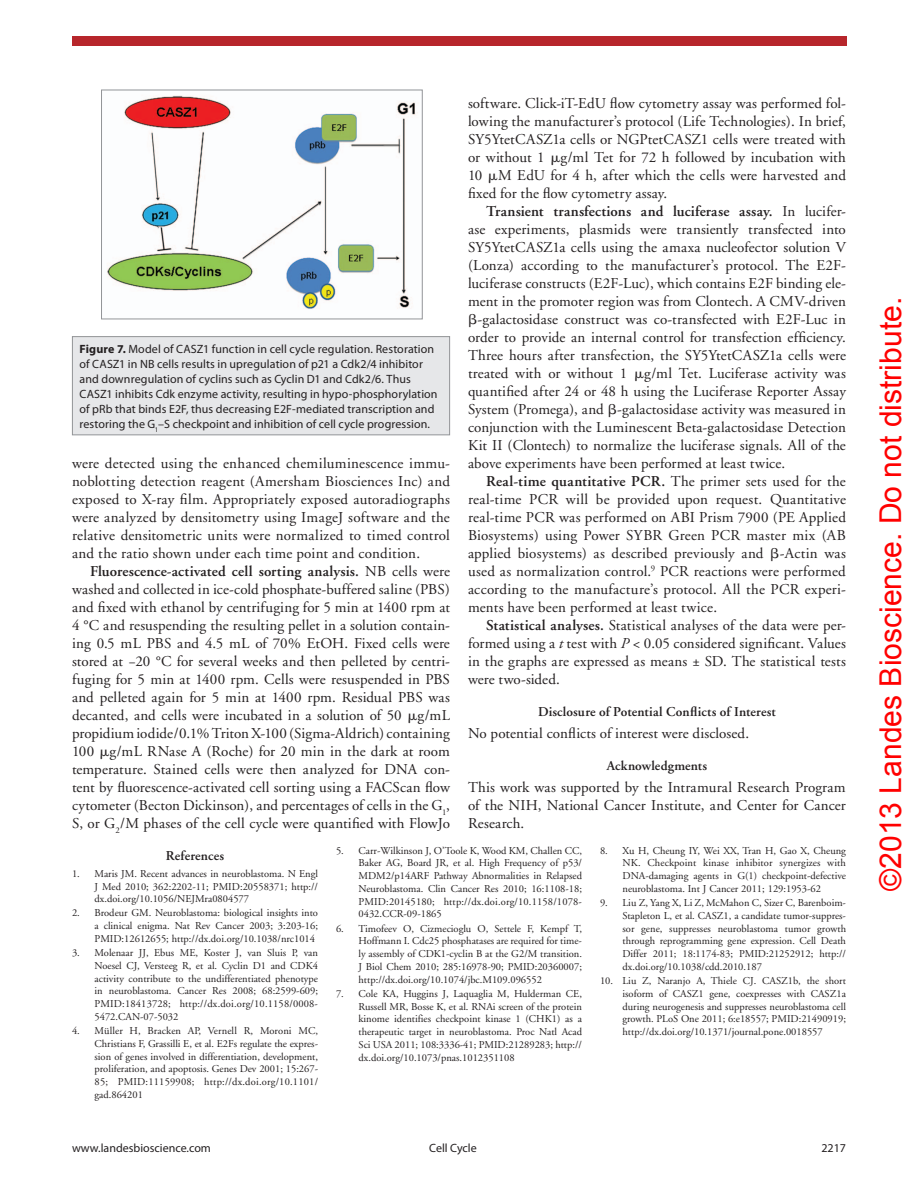
<style>
.page{position:relative;width:918px;height:1188px;background:#fff}
.page>*{position:absolute;margin:0;border:0;box-sizing:border-box;transform-origin:0 0}
.t1{font:30.15px "Arial";color:#f00}
.t2{font:15px/18px "Adobe Garamond";letter-spacing:.01em;color:#231f20;text-align:justify}
.t3{font:600 13.5px "Adobe Garamond";letter-spacing:.01em;color:#231f20}
.t4{font:12px/15px "Myriad Pro";letter-spacing:.005em;color:#231f20}
.t5{font:10.5px/12.8px "Adobe Garamond";color:#231f20;text-align:justify}
.s1{font-weight:700}
.s2{font-weight:600}
.s3{font-family:"Universal Std Greekw Math Pi"}
.s4{font-style:italic}
</style>
<div class="page">
<div style="left:72px;top:36px;width:774px;height:10px;background:#b7262b"></div>
<div style="left:72px;top:337px;width:378px;height:98px;background:#e6e7e9"></div>
<div style="left:72px;top:336px;width:378px;height:99px;border:1px solid #939598"></div>
<img style="left:107px;top:95px;width:311px;height:214px">
<div style="left:101px;top:90px;width:322px;height:229px;border:1px solid #939598"></div>
<p class="t4" style="left:80px;top:341px;width:360px"><span class="s1">Figure 7.</span> Model of CAS Z1 function in cell cycle regulation. Restoration of CAS Z1 in NB cells results in upregulation of p21 a Cdk2/4 inhibitor and downregulation of cyclins such as Cyclin D1 and Cdk2/6. Thus<br>CAS Z1 inhibits Cdk enzyme activity, resulting in hypo-phosphorylation of pRb that binds E2F, thus decreasing E2F-mediated transcription and restoring the G<sub>1</sub>–S checkpoint and inhibition of cell cycle progression.</p>
<p class="t2" style="left:72px;top:455px;width:379px">were detected using the enhanced chemiluminescence immu&shy;noblotting detection reagent (Amersham Biosciences Inc) and exposed to X-ray film. Appropriately exposed autoradiographs were analyzed by densitometry using ImageJ software and the relative densitometric units were normalized to timed control and the ratio shown under each time point and condition.</p>
<p class="t2" style="left:72px;top:563px;width:380px;text-indent:18px"><span class="s2">Fluorescence-activated cell sorting analysis.</span> NB cells were washed and collected in ice-cold phosphate-buffered saline (PBS) and fixed with ethanol by centrifuging for 5 min at 1400 rpm at 4 °C and resuspending the resulting pellet in a solution contain&shy;ing 0.5 mL PBS and 4.5 mL of 70% EtOH. Fixed cells were stored at −20 °C for several weeks and then pelleted by centri&shy;fuging for 5 min at 1400 rpm. Cells were resuspended in PBS and pelleted again for 5 min at 1400 rpm. Residual PBS was decanted, and cells were incubated in a solution of 50 <span class="s3">μ</span>g/mL propidium iodide/0.1% Triton X-100 (Sigma-Aldrich) containing 100 <span class="s3">μ</span>g/mL RNase A (Roche) for 20 min in the dark at room temperature. Stained cells were then analyzed for DNA con&shy;tent by fluorescence-activated cell sorting using a FACScan flow cytometer (Becton Dickinson), and percentages of cells in the G<sub>1</sub>, S, or G<sub>2</sub>/M phases of the cell cycle were quantified with FlowJo</p>
<p class="t2" style="left:468px;top:95px;width:379px">software. Click-iT-EdU flow cytometry assay was performed fol&shy;lowing the manufacturer’s protocol (Life Technologies). In brief, SY5YtetCASZ1a cells or NGPtetCASZ1 cells were treated with or without 1 <span class="s3">μ</span>g/ml Tet for 72 h followed by incubation with 10 <span class="s3">μ</span>M EdU for 4 h, after which the cells were harvested and fixed for the flow cytometry assay.</p>
<p class="t2" style="left:468px;top:203px;width:379px;text-indent:18px"><span class="s2">Transient transfections and luciferase assay.</span> In lucifer&shy;ase experiments, plasmids were transiently transfected into SY5YtetCASZ1a cells using the amaxa nucleofector solution V (Lonza) according to the manufacturer’s protocol. The E2F&shy;luciferase constructs (E2F-Luc), which contains E2F binding ele&shy;ment in the promoter region was from Clontech. A CMV-driven <span class="s3">β</span>-galactosidase construct was co-transfected with E2F-Luc in order to provide an internal control for transfection efficiency.<br>Three hours after transfection, the SY5YtetCASZ1a cells were treated with or without 1 <span class="s3">μ</span>g/ml Tet. Luciferase activity was quantified after 24 or 48 h using the Luciferase Reporter Assay System (Promega), and <span class="s3">β</span>-galactosidase activity was measured in conjunction with the Luminescent Beta-galactosidase Detection Kit II (Clontech) to normalize the luciferase signals. All of the above experiments have been performed at least twice.</p>
<p class="t2" style="left:468px;top:473px;width:379px;text-indent:18px"><span class="s2">Real-time quantitative PCR.</span> The primer sets used for the real-time PCR will be provided upon request. Quantitative real-time PCR was performed on ABI Prism 7900 (PE Applied Biosystems) using Power SYBR Green PCR master mix (AB applied biosystems) as described previously and <span class="s3">β</span>-Actin was used as normalization control.<sup>9</sup> PCR reactions were performed according to the manufacture’s protocol. All the PCR experi&shy;ments have been performed at least twice.</p>
<p class="t2" style="left:468px;top:617px;width:379px;text-indent:18px"><span class="s2">Statistical analyses.</span> Statistical analyses of the data were per&shy;formed using a <span class="s4">t</span> test with <span class="s4">P</span> &lt; 0.05 considered significant. Values in the graphs are expressed as means ± SD. The statistical tests were two-sided.</p>
<p class="t3" style="left:538px;top:704px;width:239px">Disclosure of Potential Conflicts of Interest</p>
<p class="t2" style="left:468px;top:725px;width:283px">No potential conflicts of interest were disclosed.</p>
<p class="t3" style="left:607px;top:758px;width:102px">Acknowledgments</p>
<p class="t2" style="left:468px;top:779px;width:379px">This work was supported by the Intramural Research Program of the NIH, National Cancer Institute, and Center for Cancer Research.</p>
<p class="t3" style="left:166px;top:848px;width:60px">References</p>
<p class="t5" style="left:95px;top:867px;width:225px;text-indent:-23px">1. Maris JM. Recent advances in neuroblastoma. N Engl J Med 2010; 362:2202-11; PMID:20558371; http:// dx.doi.org/10.1056/NEJMra0804577</p>
<p class="t5" style="left:95px;top:907px;width:225px;text-indent:-23px">2. Brodeur GM. Neuroblastoma: biological insights into a clinical enigma. Nat Rev Cancer 2003; 3:203-16; PMID:12612655; http://dx.doi.org/10.1038/nrc1014</p>
<p class="t5" style="left:95px;top:947px;width:225px;text-indent:-23px">3. Molenaar JJ, Ebus ME, Koster J, van Sluis P, van Noesel CJ, Versteeg R, et al. Cyclin D1 and CDK4 activity contribute to the undifferentiated phenotype in neuroblastoma. Cancer Res 2008; 68:2599-609; PMID:18413728; http://dx.doi.org/10.1158/0008- 5472.CAN-07-5032</p>
<p class="t5" style="left:95px;top:1025px;width:225px;text-indent:-23px">4. Müller H, Bracken AP, Vernell R, Moroni MC, Christians F, Grassilli E, et al. E2Fs regulate the expres&shy;sion of genes involved in differentiation, development, proliferation, and apoptosis. Genes Dev 2001; 15:267- 85; PMID:11159908; http://dx.doi.org/10.1101/ gad.864201</p>
<p class="t5" style="left:359px;top:844px;width:225px;text-indent:-23px">5. Carr-Wilkinson J, O’Toole K, Wood KM, Challen CC, Baker AG, Board JR, et al. High Frequency of p53/ MDM2/p14ARF Pathway Abnormalities in Relapsed Neuroblastoma. Clin Cancer Res 2010; 16:1108-18; PMID:20145180; http://dx.doi.org/10.1158/1078- 0432.CCR-09-1865</p>
<p class="t5" style="left:359px;top:922px;width:225px;text-indent:-23px">6. Timofeev O, Cizmecioglu O, Settele F, Kempf T, Hoffmann I. Cdc25 phosphatases are required for time&shy;ly assembly of CDK1-cyclin B at the G2/M transition.<br>J Biol Chem 2010; 285:16978-90; PMID:20360007; http://dx.doi.org/10.1074/jbc.M109.096552</p>
<p class="t5" style="left:359px;top:987px;width:225px;text-indent:-23px">7. Cole KA, Huggins J, Laquaglia M, Hulderman CE, Russell MR, Bosse K, et al. RNAi screen of the protein kinome identifies checkpoint kinase 1 (CHK1) as a therapeutic target in neuroblastoma. Proc Natl Acad Sci USA 2011; 108:3336-41; PMID:21289283; http:// dx.doi.org/10.1073/pnas.1012351108</p>
<p class="t5" style="left:623px;top:844px;width:225px;text-indent:-23px">8. Xu H, Cheung IY, Wei XX, Tran H, Gao X, Cheung NK. Checkpoint kinase inhibitor synergizes with DNA-damaging agents in G(1) checkpoint-defective neuroblastoma. Int J Cancer 2011; 129:1953-62</p>
<p class="t5" style="left:623px;top:897px;width:225px;text-indent:-23px">9. Liu Z, Yang X, Li Z, McMahon C, Sizer C, Barenboim-Stapleton L, et al. CASZ1, a candidate tumor-suppres&shy;sor gene, suppresses neuroblastoma tumor growth through reprogramming gene expression. Cell Death Differ 2011; 18:1174-83; PMID:21252912; http:// dx.doi.org/10.1038/cdd.2010.187</p>
<p class="t5" style="left:623px;top:975px;width:225px;text-indent:-23px">10. Liu Z, Naranjo A, Thiele CJ. CASZ1b, the short isoform of CASZ1 gene, coexpresses with CASZ1a during neurogenesis and suppresses neuroblastoma cell growth. PLoS One 2011; 6:e18557; PMID:21490919; http://dx.doi.org/10.1371/journal.pone.0018557</p>
<p class="t4" style="left:72px;top:1140px;width:140px">www.landesbioscience.com</p>
<p class="t4" style="left:429px;top:1140px;width:49px">Cell Cycle</p>
<p class="t4" style="left:821px;top:1140px;width:26px">2217</p>
<h1 class="t1" style="left:871px;top:891px;width:595px;rotate:-90deg">©2013 Landes Bioscience. Do not distribute.</h1>
</div>
